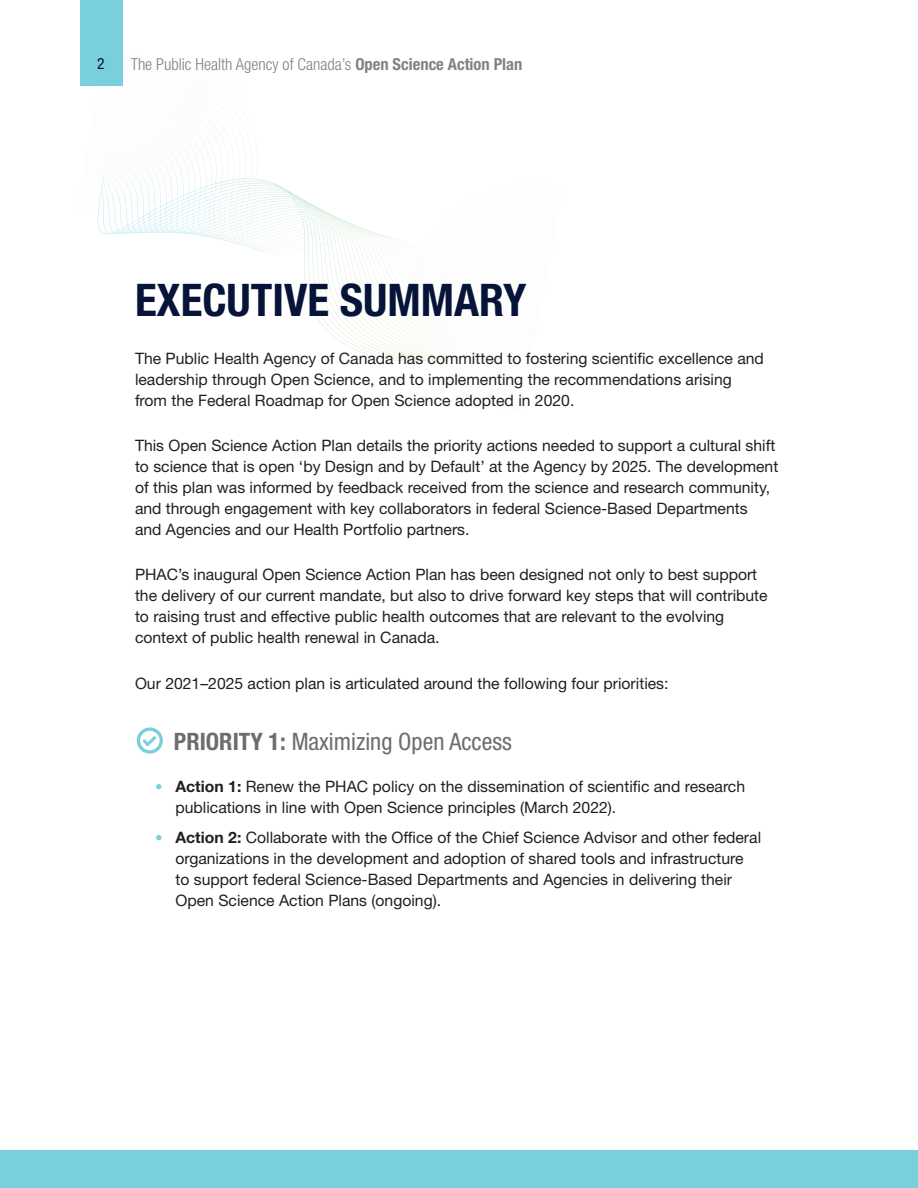
<style>
.page{position:relative;width:918px;height:1188px;background:#fff}
.page>*{position:absolute;margin:0;border:0;box-sizing:border-box;transform-origin:0 0}
.HD_1{font:700 condensed 45px "Helvetica Neue LT Std";color:#061439}
.HD_3___Priority{font:condensed 24px "Helvetica Neue LT Std";color:#6c6d70}
.t1{font:300 condensed 16.5px "Helvetica Neue LT Std";color:#808285}
.BODY{font:15.75px/21px "Helvetica Neue LT Std";color:#231f20}
.t2{font:condensed 15.45px "Helvetica Neue LT Std";color:#061439}
.s1{font-weight:700}
.s2{font-size:15px;color:#7acfdc}
</style>
<div class="page">
<svg style="left:268px;top:181px;width:85px;height:168px"></svg>
<img style="left:353px;top:224px;width:177px;height:143px">
<img style="left:97px;top:95px;width:171px;height:158px">
<div style="left:80px;top:0;width:43px;height:86px;background:#7acfdc"></div>
<div style="left:0;top:1150px;width:918px;height:38px;background:#7acfdc"></div>
<svg style="left:137px;top:727px;width:26px;height:27px"></svg>
<p class="t2" style="left:97px;top:55px;width:9px">2</p>
<p class="t1" style="left:131px;top:54px;width:393px">The Public Health Agency of Canada’s <span class="s1">Open Science Action Plan</span></p>
<p class="HD_1" style="left:135px;top:272px;width:393px">EXECUTIVE SUMMARY</p>
<p class="BODY" style="left:135px;top:347px;width:630px">The Public Health Agency of Canada has committed to fostering scientific excellence and leadership through Open Science, and to implementing the recommendations arising from the Federal Roadmap for Open Science adopted in 2020.</p>
<p class="BODY" style="left:135px;top:435px;width:645px">This Open Science Action Plan details the priority actions needed to support a cultural shift to science that is open ‘by Design and by Default’ at the Agency by 2025. The development of this plan was informed by feedback received from the science and research community, and through engagement with key collaborators in federal Science-Based Departments<br>and Agencies and our Health Portfolio partners.</p>
<p class="BODY" style="left:135px;top:564px;width:634px">PHAC’s inaugural Open Science Action Plan has been designed not only to best support the delivery of our current mandate, but also to drive forward key steps that will contribute to raising trust and effective public health outcomes that are relevant to the evolving context of public health renewal in Canada.</p>
<p class="BODY" style="left:135px;top:672px;width:535px">Our 2021–2025 action plan is articulated around the following four priorities:</p>
<p class="HD_3___Priority" style="left:174px;top:728px;width:340px"><span class="s1">PRIORITY 1:</span> Maximizing Open Access</p>
<p class="BODY" style="left:176px;top:775px;width:571px;text-indent:-20px"><span class="s2">•</span> <span class="s1">Action 1:</span> Renew the PHAC policy on the dissemination of scientific and research publications in line with Open Science principles (March 2022).</p>
<p class="BODY" style="left:176px;top:826px;width:587px;text-indent:-20px"><span class="s2">•</span> <span class="s1">Action 2:</span> Collaborate with the Office of the Chief Science Advisor and other federal organizations in the development and adoption of shared tools and infrastructure to support federal Science-Based Departments and Agencies in delivering their Open Science Action Plans (ongoing).</p>
</div>
